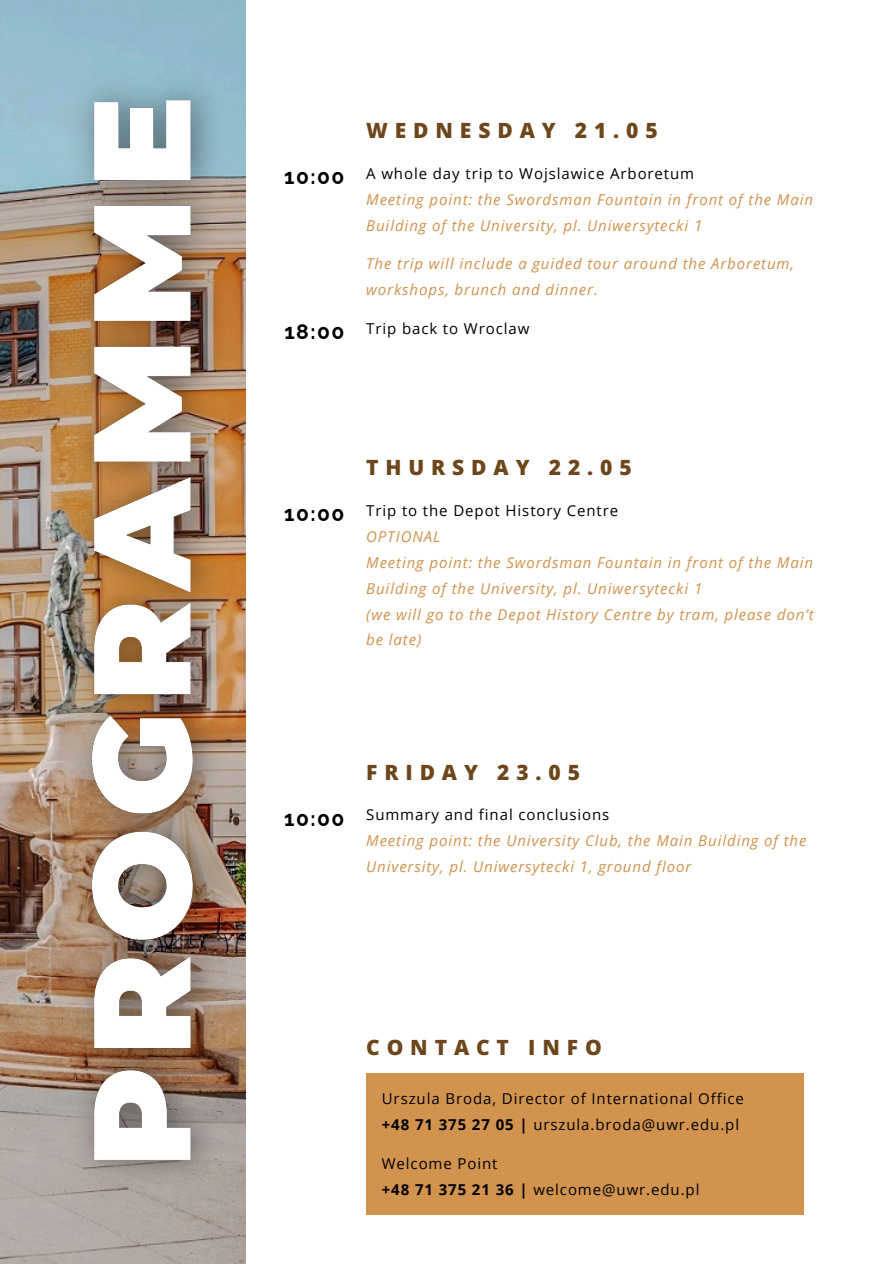
<style>
.page{position:relative;width:894px;height:1264px;background:#fff}
.page>*{position:absolute;margin:0;border:0;box-sizing:border-box;transform-origin:0 0}
.t1{font:800 21px "Open Sans";letter-spacing:.33em;color:#6d461b}
.t2{font:700 21px "Raleway";letter-spacing:.07em;color:#000}
.t3{font:italic 15px/25.8px "Open Sans";letter-spacing:.06em;color:#d1934e}
.t4{font:15px "Open Sans";letter-spacing:.06em;color:#000}
.s1{font-weight:700}
</style>
<div class="page">
<img style="left:0;top:0;width:245px;height:1263px">
<div style="left:366px;top:1073px;width:437px;height:142px;background:#d1934e"></div>
<img style="left:53px;top:57px;width:188px;height:1147px">
<h2 class="t2" style="left:284px;top:164px;width:62px">10:00</h2>
<p class="t2" style="left:284px;top:319px;width:61px">18:00</p>
<h2 class="t1" style="left:366px;top:116px;width:293px">WEDNESDAY 21.05</h2>
<p class="t4" style="left:366px;top:163px;width:329px">A whole day trip to Wojslawice Arboretum</p>
<h2 class="t3" style="left:366px;top:186px;width:448px">Meeting point: the Swordsman Fountain in front of the Main<br>Building of the University, pl. Uniwersytecki 1</h2>
<p class="t3" style="left:366px;top:250px;width:429px">The trip will include a guided tour around the Arboretum, workshops, brunch and dinner.</p>
<p class="t4" style="left:366px;top:318px;width:165px">Trip back to Wroclaw</p>
<p class="t2" style="left:284px;top:501px;width:62px">10:00</p>
<h2 class="t1" style="left:366px;top:453px;width:267px">THURSDAY 22.05</h2>
<p class="t4" style="left:366px;top:500px;width:253px">Trip to the Depot History Centre</p>
<p class="t3" style="left:366px;top:523px;width:75px">OPTIONAL</p>
<p class="t3" style="left:366px;top:549px;width:448px">Meeting point: the Swordsman Fountain in front of the Main<br>Building of the University, pl. Uniwersytecki 1</p>
<p class="t3" style="left:366px;top:601px;width:449px">(we will go to the Depot History Centre by tram, please don’t</p>
<p class="t3" style="left:366px;top:626px;width:57px">be late)</p>
<p class="t2" style="left:284px;top:805px;width:62px">10:00</p>
<h2 class="t1" style="left:366px;top:757px;width:215px">FRIDAY 23.05</h2>
<h2 class="t4" style="left:366px;top:804px;width:245px">Summary and final conclusions</h2>
<p class="t3" style="left:366px;top:827px;width:442px">Meeting point: the University Club, the Main Building of the<br>University, pl. Uniwersytecki 1, ground floor</p>
<h2 class="t1" style="left:366px;top:1032px;width:237px">CONTACT INFO</h2>
<p class="t4" style="left:382px;top:1088px;width:363px">Urszula Broda, Director of International Office</p>
<h2 class="t4" style="left:382px;top:1114px;width:359px"><span class="s1">+48 71 375 27 05 |</span> urszula.broda@uwr.edu.pl</h2>
<p class="t4" style="left:382px;top:1152px;width:117px">Welcome Point</p>
<p class="t4" style="left:382px;top:1178px;width:319px"><span class="s1">+48 71 375 21 36 |</span> welcome@uwr.edu.pl</p>
</div>
